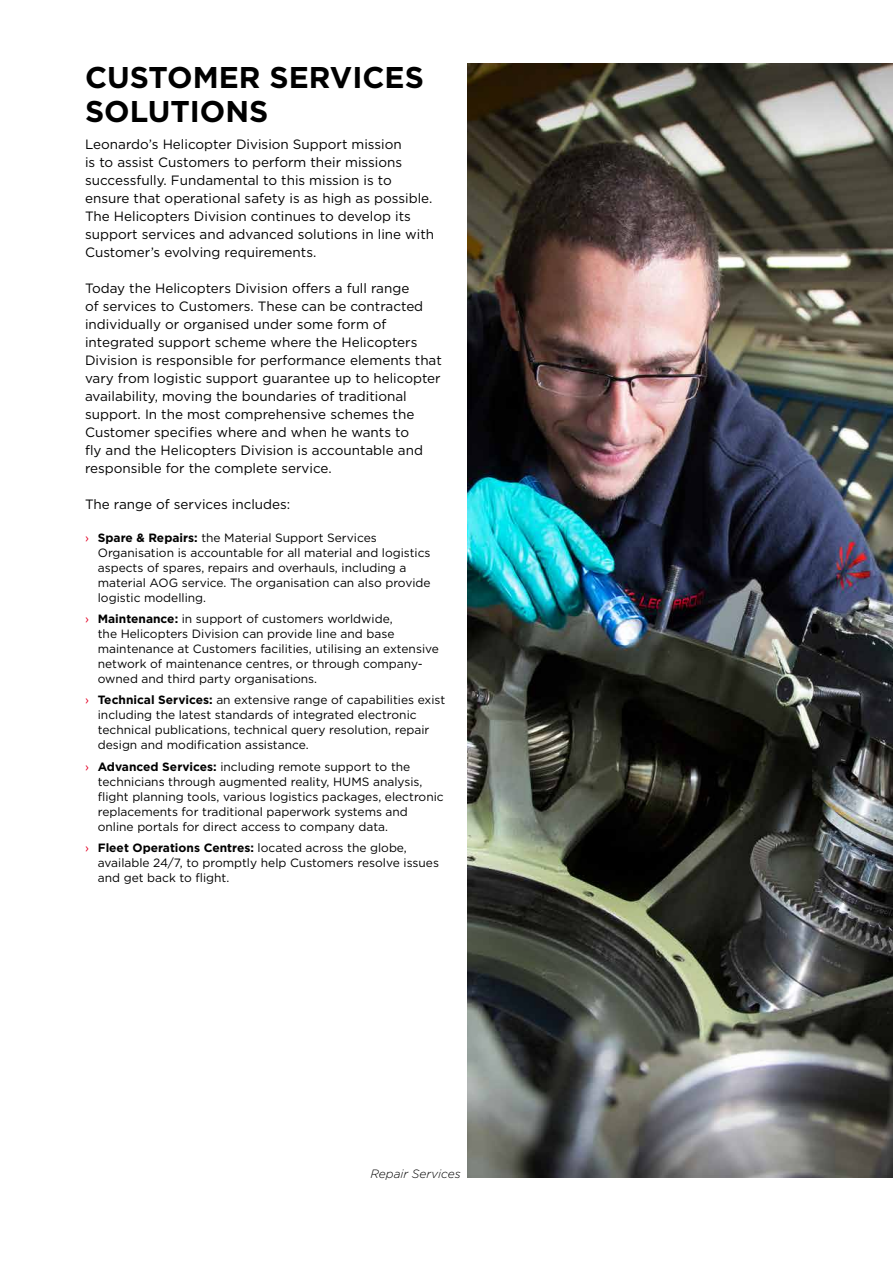
<style>
.page{position:relative;width:893px;height:1263px;background:#fff}
.page>*{position:absolute;margin:0;border:0;box-sizing:border-box;transform-origin:0 0}
.t1{font:700 30px/34.5px "Gotham";color:#000}
.t2{font:13.5px/18px "Gotham";color:#000}
.t3{font:12px/15px "Gotham";color:#000}
.t4{font:italic 300 12px "Gotham";color:#000}
.s1{color:#e40428}
.s2{font-weight:700}
</style>
<div class="page">
<img style="left:468px;top:64px;width:425px;height:1114px">
<h1 class="t1" style="left:85px;top:60px;width:340px">CUSTOMER SERVICES<br>SOLUTIONS</h1>
<p class="t2" style="left:85px;top:134px;width:351px">Leonardo’s Helicopter Division Support mission<br>is to assist Customers to perform their missions successfully. Fundamental to this mission is to ensure that operational safety is as high as possible.<br>The Helicopters Division continues to develop its support services and advanced solutions in line with Customer’s evolving requirements.</p>
<p class="t2" style="left:85px;top:278px;width:358px">Today the Helicopters Division offers a full range<br>of services to Customers. These can be contracted individually or organised under some form of integrated support scheme where the Helicopters Division is responsible for performance elements that vary from logistic support guarantee up to helicopter availability, moving the boundaries of traditional support. In the most comprehensive schemes the Customer specifies where and when he wants to<br>fly and the Helicopters Division is accountable and responsible for the complete service.</p>
<p class="t2" style="left:85px;top:494px;width:207px">The range of services includes:</p>
<p class="t3" style="left:98px;top:530px;width:334px;text-indent:-13px"><span class="s1">›</span> <span class="s2">Spare &amp; Repairs:</span> the Material Support Services Organisation is accountable for all material and logistics aspects of spares, repairs and overhauls, including a material AOG service. The organisation can also provide logistic modelling.</p>
<p class="t3" style="left:98px;top:611px;width:343px;text-indent:-13px"><span class="s1">›</span> <span class="s2">Maintenance:</span> in support of customers worldwide,<br>the Helicopters Division can provide line and base maintenance at Customers facilities, utilising an extensive network of maintenance centres, or through company&shy;owned and third party organisations.</p>
<p class="t3" style="left:98px;top:692px;width:349px;text-indent:-13px"><span class="s1">›</span> <span class="s2">Technical Services:</span> an extensive range of capabilities exist including the latest standards of integrated electronic technical publications, technical query resolution, repair design and modification assistance.</p>
<p class="t3" style="left:98px;top:759px;width:347px;text-indent:-13px"><span class="s1">›</span> <span class="s2">Advanced Services:</span> including remote support to the technicians through augmented reality, HUMS analysis, flight planning tools, various logistics packages, electronic replacements for traditional paperwork systems and online portals for direct access to company data.</p>
<p class="t3" style="left:98px;top:840px;width:343px;text-indent:-13px"><span class="s1">›</span> <span class="s2">Fleet Operations Centres:</span> located across the globe, available 24/7, to promptly help Customers resolve issues and get back to flight.</p>
<p class="t4" style="left:370px;top:1166px;width:92px">Repair Services</p>
</div>
